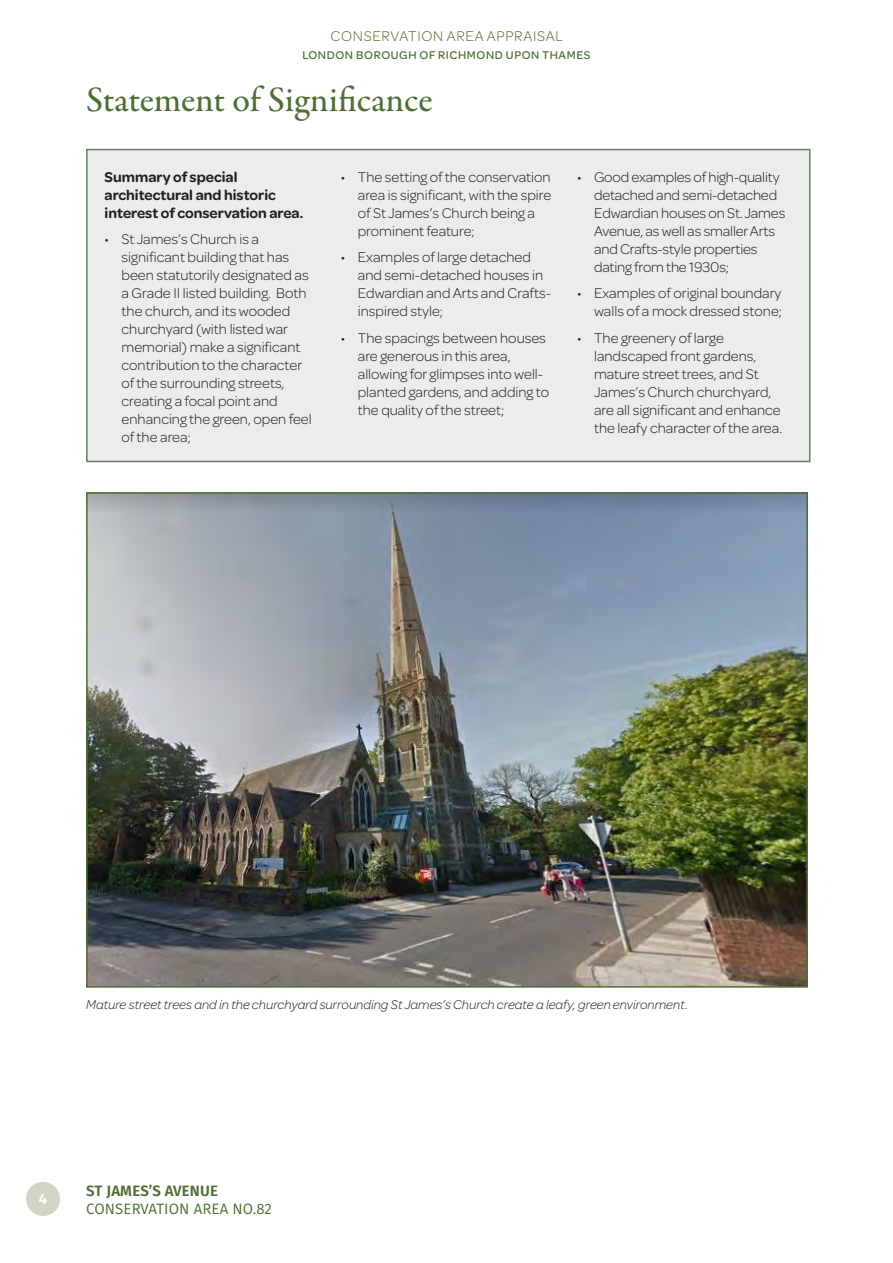
<style>
.page{position:relative;width:893px;height:1263px;background:#fff}
.page>*{position:absolute;margin:0;border:0;box-sizing:border-box;transform-origin:0 0}
.t1{font:500 36px "Garamond Premr Pro";color:#4e6f33}
.t2{font:300 15px/18px "Omnes";color:#231f20}
.t3{font:600 15px/18px "Omnes";color:#231f20}
.t4{font:300 15px "Omnes";letter-spacing:.05em;color:#4e6f33}
.t5{font:15px "Fira Sans";letter-spacing:.01em;color:#4e6f33}
.t6{font:600 15px "Fira Sans";letter-spacing:.01em;color:#4e6f33}
.t7{font:700 15px "Fira Sans";color:#fff}
.t8{font:italic 300 13.5px "Omnes";color:#231f20}
.t9{font:500 12px "Omnes";letter-spacing:.05em;color:#4e6f33}
</style>
<div class="page">
<div style="left:26px;top:1182px;width:34px;height:34px;background:#d0d5c4;border-radius:50%"></div>
<div style="left:87px;top:150px;width:723px;height:311px;background:#eaede9"></div>
<div style="left:86px;top:149px;width:724px;height:313px;border:2px solid #638062"></div>
<img style="left:89px;top:495px;width:716px;height:490px">
<div style="left:86px;top:492px;width:722px;height:496px;border:2px solid #4e6f33"></div>
<p class="t4" style="left:330px;top:26px;width:234px">CONSERVATION AREA APPRAISAL</p>
<p class="t9" style="left:302px;top:46px;width:290px">LONDON BOROUGH OF RICHMOND UPON THAMES</p>
<h1 class="t1" style="left:86px;top:78px;width:348px">Statement of Significance</h1>
<p class="t3" style="left:105px;top:167px;width:200px">Summary of special architectural and historic interest of conservation area.</p>
<p class="t2" style="left:122px;top:229px;width:192px;text-indent:-17px">• St James’s Church is a significant building that has been statutorily designated as a Grade II listed building. Both the church, and its wooded churchyard (with listed war memorial) make a significant contribution to the character of the surrounding streets, creating a focal point and enhancing the green, open feel of the area;</p>
<p class="t2" style="left:358px;top:167px;width:195px;text-indent:-17px">• The setting of the conservation area is significant, with the spire of St James’s Church being a prominent feature;</p>
<p class="t2" style="left:358px;top:247px;width:195px;text-indent:-17px">• Examples of large detached and semi-detached houses in<br>Edwardian and Arts and Crafts&shy;inspired style;</p>
<p class="t2" style="left:358px;top:328px;width:193px;text-indent:-17px">• The spacings between houses are generous in this area, allowing for glimpses into well&shy;planted gardens, and adding to the quality of the street;</p>
<p class="t2" style="left:594px;top:167px;width:193px;text-indent:-17px">• Good examples of high-quality detached and semi-detached<br>Edwardian houses on St. James<br>Avenue, as well as smaller Arts and Crafts-style properties dating from the 1930s;</p>
<p class="t2" style="left:577px;top:283px;width:207px;text-align:right">• Examples of original boundary walls of a mock dressed stone;</p>
<p class="t2" style="left:594px;top:328px;width:190px;text-indent:-17px">• The greenery of large landscaped front gardens, mature street trees, and St<br>James’s Church churchyard, are all significant and enhance the leafy character of the area.</p>
<p class="t8" style="left:86px;top:996px;width:603px">Mature street trees and in the churchyard surrounding St James’s Church create a leafy, green environment.</p>
<p class="t7" style="left:39px;top:1188px;width:10px">4</p>
<p class="t6" style="left:86px;top:1180px;width:133px">ST JAMES’S AVENUE</p>
<p class="t5" style="left:86px;top:1198px;width:187px">CONSERVATION AREA NO.82</p>
</div>
